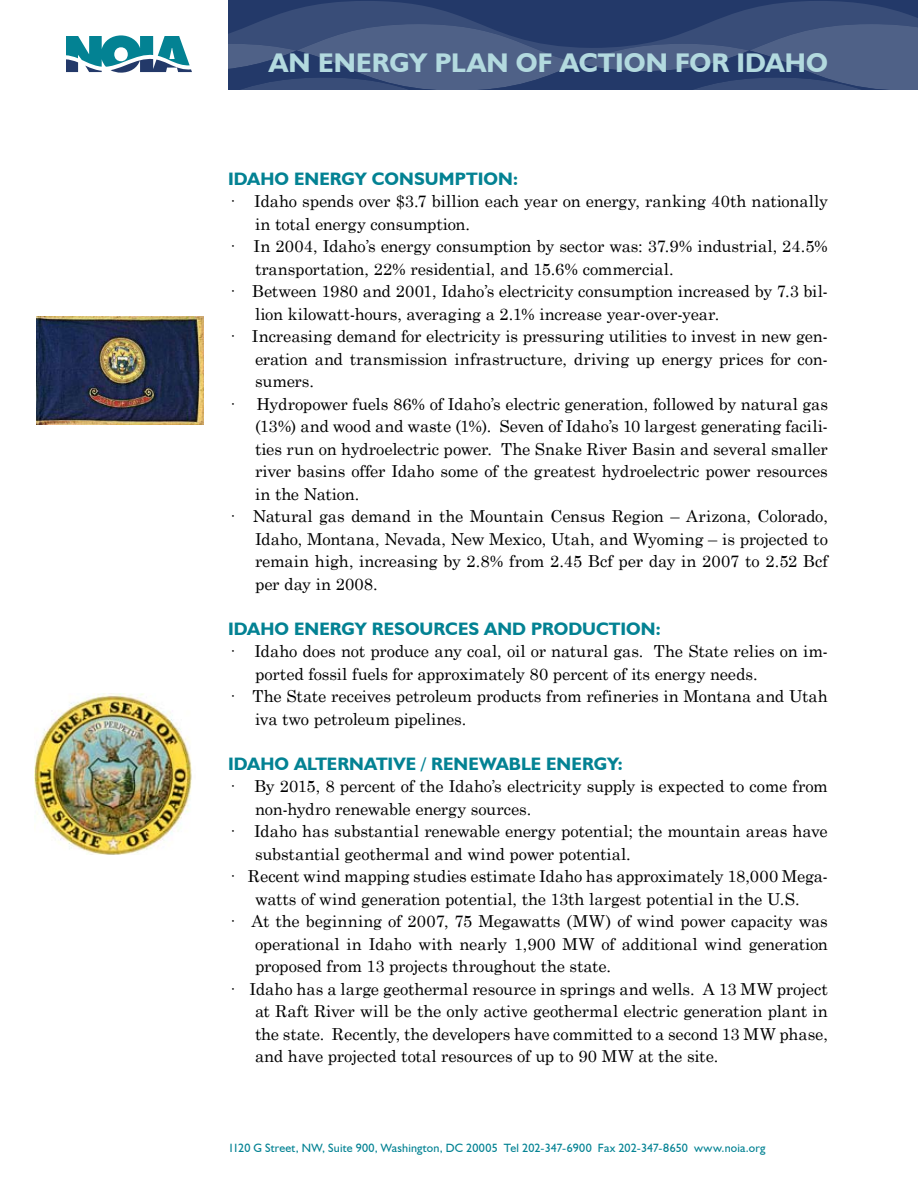
<style>
.page{position:relative;width:918px;height:1188px;background:#fff}
.page>*{position:absolute;margin:0;border:0;box-sizing:border-box;transform-origin:0 0}
.t1{font:700 27px "Humanist 521 BT";letter-spacing:.005em;color:#b3dadf}
.t2{font:700 18px "Humanist 521 BT";letter-spacing:.005em;color:#038293}
.t3{font:16.5px "Century Schoolbook";letter-spacing:-.005em;color:#000}
.t4{font:12px "Humanist 521 BT";letter-spacing:.015em;color:#038293}
</style>
<div class="page">
<svg style="left:228px;top:1px;width:690px;height:89px;background:#394d78"></svg>
<svg style="left:67px;top:35px;width:125px;height:38px"></svg>
<img style="left:36px;top:317px;width:167px;height:108px">
<img style="left:34px;top:693px;width:158px;height:162px">
<h1 class="t1" style="left:269px;top:46px;width:561px">AN ENERGY PLAN OF ACTION FOR IDAHO</h1>
<p class="t2" style="left:228px;top:167px;width:291px">IDAHO ENERGY CONSUMPTION:</p>
<p class="t3" style="left:228px;top:187px;width:601px">· Idaho spends over $3.7 billion each year on energy, ranking 40th nationally</p>
<p class="t3" style="left:255px;top:210px;width:217px">in total energy consumption.</p>
<p class="t3" style="left:228px;top:232px;width:601px">· In 2004, Idaho’s energy consumption by sector was: 37.9% industrial, 24.5%</p>
<p class="t3" style="left:255px;top:255px;width:420px">transportation, 22% residential, and 15.6% commercial.</p>
<p class="t3" style="left:228px;top:277px;width:601px">· Between 1980 and 2001, Idaho’s electricity consumption increased by 7.3 bil-</p>
<p class="t3" style="left:255px;top:300px;width:466px">lion kilowatt-hours, averaging a 2.1% increase year-over-year.</p>
<p class="t3" style="left:228px;top:322px;width:601px">· Increasing demand for electricity is pressuring utilities to invest in new gen-</p>
<p class="t3" style="left:255px;top:345px;width:574px">eration and transmission infrastructure, driving up energy prices for con-</p>
<p class="t3" style="left:255px;top:367px;width:61px">sumers.</p>
<p class="t3" style="left:228px;top:390px;width:602px">· Hydropower fuels 86% of Idaho’s electric generation, followed by natural gas</p>
<p class="t3" style="left:255px;top:412px;width:574px">(13%) and wood and waste (1%). Seven of Idaho’s 10 largest generating facili-</p>
<p class="t3" style="left:255px;top:435px;width:574px">ties run on hydroelectric power. The Snake River Basin and several smaller</p>
<p class="t3" style="left:255px;top:457px;width:574px">river basins offer Idaho some of the greatest hydroelectric power resources</p>
<p class="t3" style="left:255px;top:480px;width:106px">in the Nation.</p>
<p class="t3" style="left:228px;top:502px;width:601px">· Natural gas demand in the Mountain Census Region – Arizona, Colorado,</p>
<p class="t3" style="left:255px;top:525px;width:574px">Idaho, Montana, Nevada, New Mexico, Utah, and Wyoming – is projected to</p>
<p class="t3" style="left:255px;top:547px;width:574px">remain high, increasing by 2.8% from 2.45 Bcf per day in 2007 to 2.52 Bcf</p>
<p class="t3" style="left:255px;top:570px;width:124px">per day in 2008.</p>
<p class="t2" style="left:228px;top:617px;width:434px">IDAHO ENERGY RESOURCES AND PRODUCTION:</p>
<p class="t3" style="left:228px;top:637px;width:601px">· Idaho does not produce any coal, oil or natural gas. The State relies on im-</p>
<p class="t3" style="left:255px;top:660px;width:504px">ported fossil fuels for approximately 80 percent of its energy needs.</p>
<p class="t3" style="left:228px;top:682px;width:602px">· The State receives petroleum products from refineries in Montana and Utah</p>
<p class="t3" style="left:255px;top:705px;width:213px">iva two petroleum pipelines.</p>
<p class="t2" style="left:228px;top:752px;width:396px">IDAHO ALTERNATIVE / RE NEWABLE ENERGY:</p>
<p class="t3" style="left:228px;top:772px;width:601px">· By 2015, 8 percent of the Idaho’s electricity supply is expected to come from</p>
<p class="t3" style="left:255px;top:795px;width:278px">non-hydro renewable energy sources.</p>
<p class="t3" style="left:228px;top:817px;width:601px">· Idaho has substantial renewable energy potential; the mountain areas have</p>
<p class="t3" style="left:255px;top:840px;width:377px">substantial geothermal and wind power potential.</p>
<p class="t3" style="left:228px;top:862px;width:601px">· Recent wind mapping studies estimate Idaho has approximately 18,000 Mega-</p>
<p class="t3" style="left:255px;top:885px;width:546px">watts of wind generation potential, the 13th largest potential in the U.S.</p>
<p class="t3" style="left:228px;top:907px;width:601px">· At the beginning of 2007, 75 Megawatts (MW) of wind power capacity was</p>
<p class="t3" style="left:255px;top:930px;width:575px">operational in Idaho with nearly 1,900 MW of additional wind generation</p>
<p class="t3" style="left:255px;top:952px;width:358px">proposed from 13 projects throughout the state.</p>
<p class="t3" style="left:228px;top:975px;width:601px">· Idaho has a large geothermal resource in springs and wells. A 13 MW project</p>
<p class="t3" style="left:255px;top:997px;width:574px">at Raft River will be the only active geothermal electric generation plant in</p>
<p class="t3" style="left:255px;top:1020px;width:574px">the state. Recently, the developers have committed to a second 13 MW phase,</p>
<p class="t3" style="left:255px;top:1042px;width:465px">and have projected total resources of up to 90 MW at the site.</p>
<p class="t4" style="left:228px;top:1140px;width:539px">1120 G Street, NW, Suite 900, Washington, DC 20005 Tel 202-347-6900 Fax 202-347-8650 www.noia.org</p>
</div>
